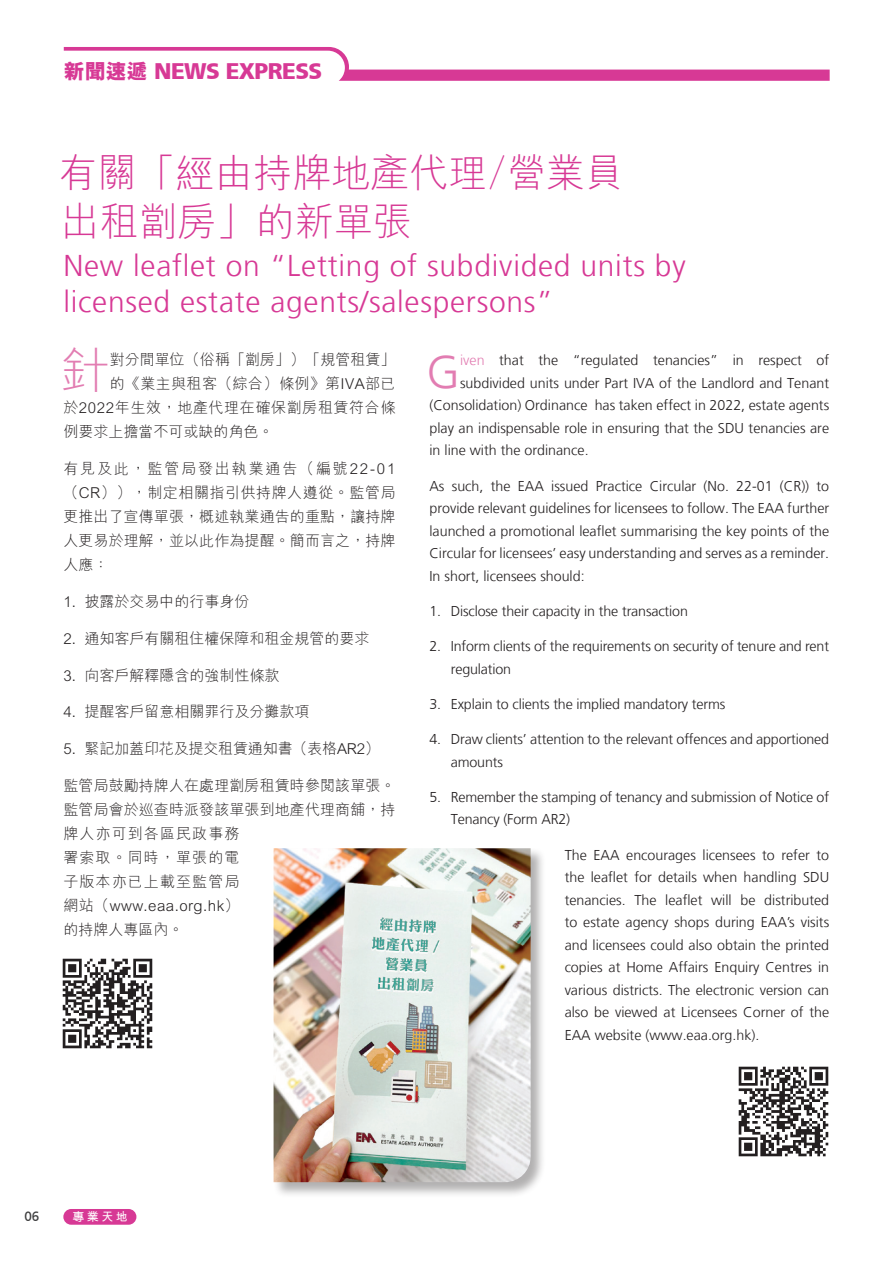
<style>
.page{position:relative;width:893px;height:1263px;background:#fff}
.page>*{position:absolute;margin:0;border:0;box-sizing:border-box;transform-origin:0 0}
.t1{font:300 48.45px "M Hei HK";color:#e27db2}
.t2{font:300 46.5px "Frutiger LT";color:#e27db2}
.t3{font:300 39px "M Hei HK";color:#d73995}
.t4{font:300 30px/36px "Frutiger LT";letter-spacing:.025em;color:#d73995}
.t5{font:900 22.5px "Frutiger CE";letter-spacing:-.025em;color:#d73995}
.t6{font:300 15px/24px "M Hei HK";letter-spacing:.005em;color:#231f20;text-align:justify}
.t7{font:300 15px "M Hei HK";letter-spacing:.04em;color:#231f20}
.t8{font:300 15px "M Hei HK";letter-spacing:.025em;color:#231f20}
.t9{font:300 14.25px/22.5px "Frutiger LT";color:#231f20}
.t10{font:13.5px "Frutiger CE";color:#3e3e3f}
.t11{font:700 12px "M Hei HK";color:#fff}
.s1{font-family:"M Hei HK";font-weight:800;font-size:21px}
.s2{color:#e27db2}
</style>
<div class="page">
<div style="left:63px;top:1209px;width:73px;height:16px;background:#d73995;border-radius:8px"></div>
<svg style="left:64px;top:47px;width:766px;height:34px"></svg>
<div style="left:273px;top:847px;width:274px;height:351px;background:#231f20;opacity:.35"></div>
<img style="left:274px;top:848px;width:257px;height:334px">
<img style="left:738px;top:1066px;width:91px;height:91px">
<img style="left:62px;top:958px;width:91px;height:91px">
<p class="t5" style="left:64px;top:58px;width:260px"><span class="s1">新聞速遞</span> NEWS EXPRESS</p>
<p class="t3" style="left:58px;top:145px;width:567px">有關「經由持牌地產代理/營業員</p>
<p class="t3" style="left:61px;top:194px;width:353px">出租劏房」的新單張</p>
<p class="t4" style="left:63px;top:248px;width:624px">New leaflet on “Letting of subdivided units by licensed estate agents/salespersons”</p>
<p class="t2" style="left:426px;top:345px;width:35px">G</p>
<p class="t9" style="left:460px;top:349px;width:371px"><span class="s2">iven</span> that the “regulated tenancies” in respect of</p>
<p class="t1" style="left:61px;top:338px;width:50px">針</p>
<p class="t6" style="left:110px;top:347px;width:287px">對分間單位（俗稱「劏房」）「規管租賃」</p>
<p class="t8" style="left:110px;top:373px;width:287px">的《業主與租客（綜合）條例》第IVA部已</p>
<p class="t7" style="left:63px;top:397px;width:334px">於2022年生效，地產代理在確保劏房租賃符合條</p>
<p class="t6" style="left:63px;top:419px;width:212px">例要求上擔當不可或缺的角色。</p>
<p class="t6" style="left:63px;top:456px;width:334px">有見及此，監管局發出執業通告（編號22-01（CR）），制定相關指引供持牌人遵從。監管局更推出了宣傳單張，概述執業通告的重點，讓持牌人更易於理解，並以此作為提醒。簡而言之，持牌人應：</p>
<p class="t6" style="left:63px;top:589px;width:188px">1. 披露於交易中的行事身份</p>
<p class="t6" style="left:63px;top:626px;width:308px">2. 通知客戶有關租住權保障和租金規管的要求</p>
<p class="t6" style="left:63px;top:662px;width:218px">3. 向客戶解釋隱含的強制性條款</p>
<p class="t6" style="left:63px;top:699px;width:248px">4. 提醒客戶留意相關罪行及分攤款項</p>
<p class="t6" style="left:63px;top:736px;width:318px">5. 緊記加蓋印花及提交租賃通知書（表格AR2）</p>
<p class="t6" style="left:63px;top:773px;width:334px;text-align:left">監管局鼓勵持牌人在處理劏房租賃時參閱該單張。監管局會於巡查時派發該單張到地產代理商舖，持牌人亦可到各區民政事務<br>署索取。同時，單張的電<br>子版本亦已上載至監管局<br>網站（www.eaa.org.hk）<br>的持牌人專區內。</p>
<p class="t9" style="left:460px;top:372px;width:371px">subdivided units under Part IVA of the Landlord and Tenant</p>
<p class="t9" style="left:429px;top:394px;width:401px">(Consolidation) Ordinance has taken effect in 2022, estate agents</p>
<p class="t9" style="left:429px;top:417px;width:401px">play an indispensable role in ensuring that the SDU tenancies are</p>
<p class="t9" style="left:429px;top:439px;width:161px">in line with the ordinance.</p>
<p class="t9" style="left:429px;top:475px;width:401px;text-align:justify">As such, the EAA issued Practice Circular (No. 22-01 (CR)) to provide relevant guidelines for licensees to follow. The EAA further launched a promotional leaflet summarising the key points of the Circular for licensees’ easy understanding and serves as a reminder.<br>In short, licensees should:</p>
<p class="t9" style="left:429px;top:600px;width:260px">1. Disclose their capacity in the transaction</p>
<p class="t9" style="left:451px;top:635px;width:380px;text-indent:-21px">2. Inform clients of the requirements on security of tenure and rent regulation</p>
<p class="t9" style="left:429px;top:693px;width:297px">3. Explain to clients the implied mandatory terms</p>
<p class="t9" style="left:451px;top:728px;width:380px;text-indent:-21px">4. Draw clients’ attention to the relevant offences and apportioned amounts</p>
<p class="t9" style="left:451px;top:786px;width:380px;text-indent:-21px">5. Remember the stamping of tenancy and submission of Notice of<br>Tenancy (Form AR2)</p>
<p class="t9" style="left:565px;top:844px;width:266px;text-align:justify">The EAA encourages licensees to refer to the leaflet for details when handling SDU tenancies. The leaflet will be distributed to estate agency shops during EAA’s visits and licensees could also obtain the printed copies at Home Affairs Enquiry Centres in various districts. The electronic version can also be viewed at Licensees Corner of the EAA website (www.eaa.org.hk).</p>
<p class="t10" style="left:24px;top:1208px;width:17px">06</p>
<p class="t11" style="left:73px;top:1208px;width:57px">專業天地</p>
</div>
